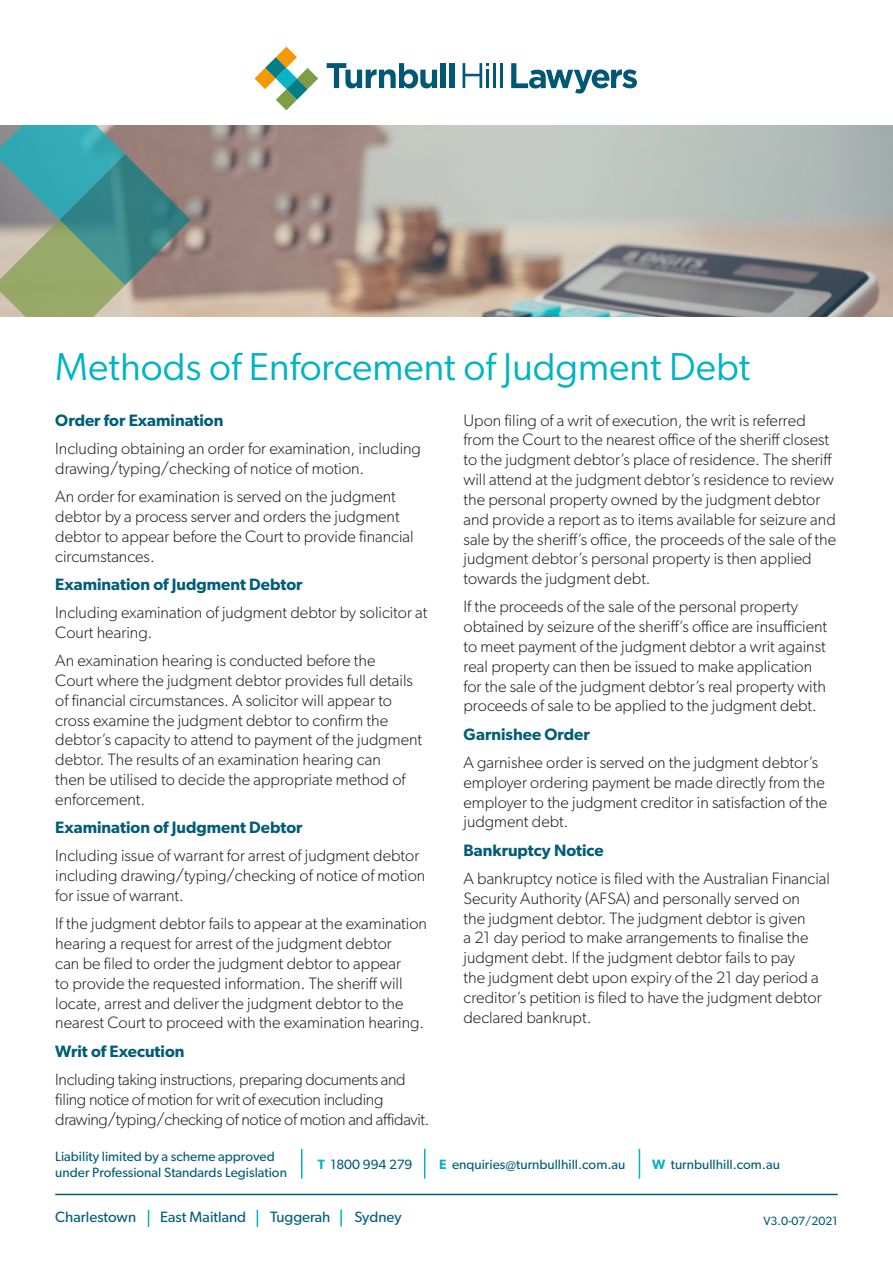
<style>
.page{position:relative;width:893px;height:1263px;background:#fff}
.page>*{position:absolute;margin:0;border:0;box-sizing:border-box;transform-origin:0 0}
.Heading_1{font:39px "Gibson";color:#00b3c5}
.t1{font:300 16.5px/19.8px "Gibson";color:#231f20}
.t2{font:300 16.5px/19.8px "Gibson";letter-spacing:-.02em;color:#231f20}
.Heading_2{font:600 16.5px "Gibson";color:#005d78}
.t3{font:15px "Gibson";color:#005d78}
.t4{font:13.5px/16.2px "Gibson";color:#005d78}
.Version{font:12px "Gibson";color:#005d78}
.s1{font-weight:600;color:#00b3c5}
</style>
<div class="page">
<hr style="left:55px;top:1194px;width:783px;height:1px;background:#005d78">
<svg style="left:148px;top:1210px;width:1px;height:17px"></svg>
<svg style="left:257px;top:1210px;width:1px;height:17px"></svg>
<svg style="left:340px;top:1209px;width:2px;height:17px"></svg>
<hr style="left:424px;top:1149px;width:1px;height:30px;background:#00b3c5">
<hr style="left:639px;top:1149px;width:1px;height:30px;background:#00b3c5">
<hr style="left:301px;top:1149px;width:1px;height:30px;background:#00b3c5">
<svg style="left:511px;top:63px;width:126px;height:31px"></svg>
<svg style="left:463px;top:63px;width:26px;height:25px"></svg>
<hr style="left:486px;top:70px;width:3px;height:18px;background:#005874">
<hr style="left:493px;top:63px;width:3px;height:25px;background:#005874">
<hr style="left:500px;top:63px;width:3px;height:25px;background:#005874">
<svg style="left:327px;top:63px;width:110px;height:25px"></svg>
<div style="left:440px;top:63px;width:6px;height:25px;background:#005874"></div>
<div style="left:449px;top:63px;width:5px;height:25px;background:#005874"></div>
<svg style="left:254px;top:47px;width:64px;height:63px"></svg>
<img style="left:191px;top:125px;width:702px;height:192px">
<svg style="left:0;top:125px;width:191px;height:192px;background:#72988b"></svg>
<p class="Heading_1" style="left:55px;top:343px;width:697px">Methods of Enforcement of Judgment Debt</p>
<p class="Heading_2" style="left:55px;top:410px;width:170px">Order for Examination</p>
<p class="t1" style="left:55px;top:438px;width:367px">Including obtaining an order for examination, including drawing/typing/checking of notice of motion.</p>
<p class="t1" style="left:55px;top:486px;width:360px">An order for examination is served on the judgment debtor by a process server and orders the judgment debtor to appear before the Court to provide financial circumstances.</p>
<p class="Heading_2" style="left:55px;top:574px;width:249px">Examination of Judgment Debtor</p>
<p class="t1" style="left:55px;top:602px;width:374px">Including examination of judgment debtor by solicitor at<br>Court hearing.</p>
<p class="t1" style="left:55px;top:650px;width:368px">An examination hearing is conducted before the<br>Court where the judgment debtor provides full details of financial circumstances. A solicitor will appear to cross examine the judgment debtor to confirm the debtor’s capacity to attend to payment of the judgment debtor. The results of an examination hearing can<br>then be utilised to decide the appropriate method of enforcement.</p>
<p class="Heading_2" style="left:55px;top:818px;width:249px">Examination of Judgment Debtor</p>
<p class="t1" style="left:55px;top:846px;width:371px">Including issue of warrant for arrest of judgment debtor including drawing/typing/checking of notice of motion for issue of warrant.</p>
<p class="t1" style="left:55px;top:913px;width:373px">If the judgment debtor fails to appear at the examination hearing a request for arrest of the judgment debtor<br>can be filed to order the judgment debtor to appear<br>to provide the requested information. The sheriff will locate, arrest and deliver the judgment debtor to the nearest Court to proceed with the examination hearing.</p>
<p class="Heading_2" style="left:55px;top:1041px;width:131px">Writ of Execution</p>
<p class="t2" style="left:55px;top:1069px;width:376px">Including taking instructions, preparing documents and filing notice of motion for writ of execution including drawing/typing/checking of notice of motion and affidavit.</p>
<p class="t1" style="left:463px;top:410px;width:374px">Upon filing of a writ of execution, the writ is referred from the Court to the nearest office of the sheriff closest to the judgment debtor’s place of residence. The sheriff will attend at the judgment debtor’s residence to review the personal property owned by the judgment debtor and provide a report as to items available for seizure and sale by the sheriff’s office, the proceeds of the sale of the judgment debtor’s personal property is then applied towards the judgment debt.</p>
<p class="t1" style="left:463px;top:597px;width:365px">If the proceeds of the sale of the personal property obtained by seizure of the sheriff’s office are insufficient to meet payment of the judgment debtor a writ against real property can then be issued to make application for the sale of the judgment debtor’s real property with proceeds of sale to be applied to the judgment debt.</p>
<p class="Heading_2" style="left:463px;top:724px;width:128px">Garnishee Order</p>
<p class="t1" style="left:463px;top:752px;width:365px">A garnishee order is served on the judgment debtor’s employer ordering payment be made directly from the employer to the judgment creditor in satisfaction of the judgment debt.</p>
<p class="Heading_2" style="left:463px;top:840px;width:142px">Bankruptcy Notice</p>
<p class="t1" style="left:463px;top:868px;width:368px">A bankruptcy notice is filed with the Australian Financial Security Authority (AFSA) and personally served on<br>the judgment debtor. The judgment debtor is given<br>a 21 day period to make arrangements to finalise the judgment debt. If the judgment debtor fails to pay<br>the judgment debt upon expiry of the 21 day period a creditor’s petition is filed to have the judgment debtor declared bankrupt.</p>
<p class="t4" style="left:55px;top:1148px;width:233px">Liability limited by a scheme approved under Professional Standards Legislation</p>
<p class="t4" style="left:318px;top:1156px;width:96px"><span class="s1">T</span> 1800 994 279</p>
<p class="t4" style="left:439px;top:1156px;width:188px"><span class="s1">E</span> enquiries@turnbullhill.com.au</p>
<p class="t4" style="left:652px;top:1156px;width:129px"><span class="s1">W</span> turnbullhill.com.au</p>
<p class="t3" style="left:55px;top:1208px;width:82px">Charlestown</p>
<p class="t3" style="left:160px;top:1208px;width:88px">East Maitland</p>
<p class="t3" style="left:270px;top:1208px;width:62px">Tuggerah</p>
<p class="t3" style="left:354px;top:1208px;width:49px">Sydney</p>
<p class="Version" style="left:763px;top:1213px;width:76px">V3.0-07/2021</p>
</div>
